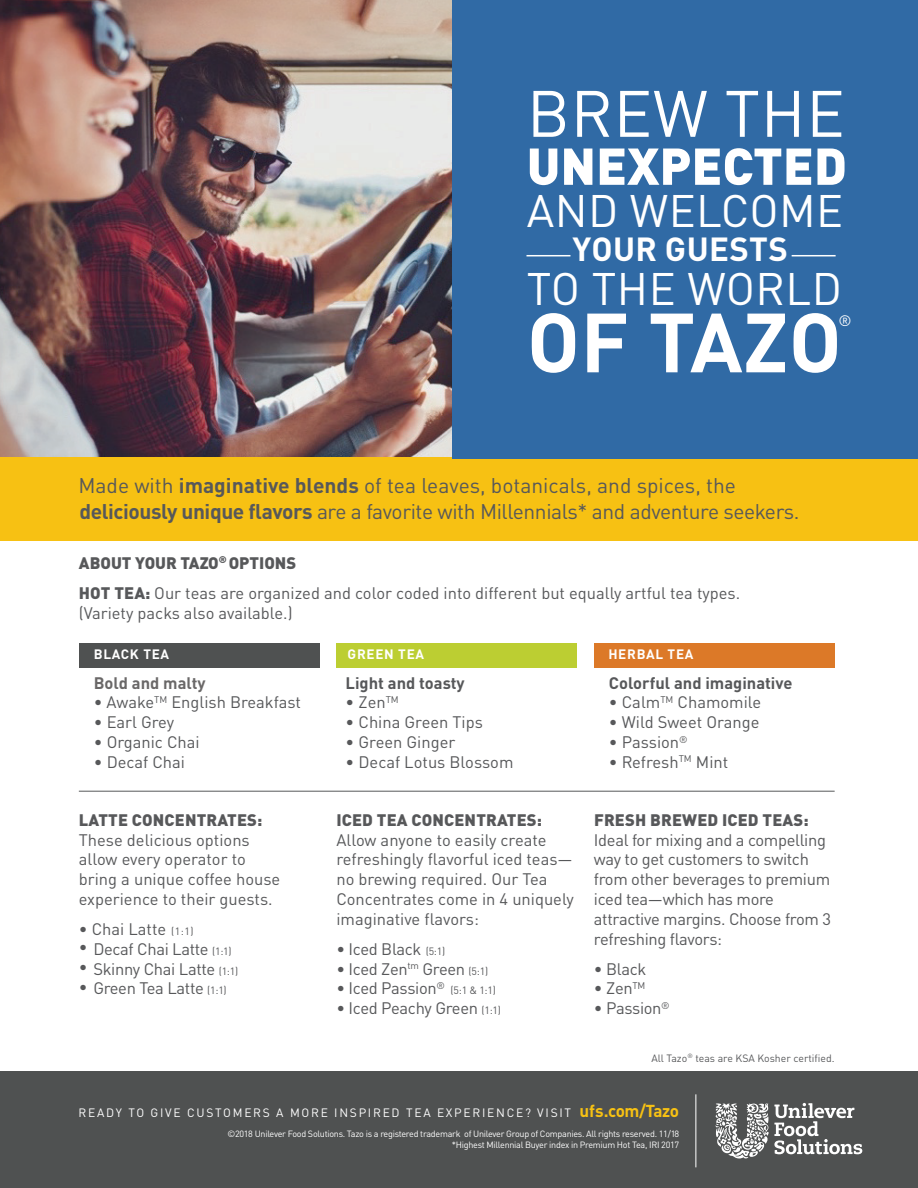
<style>
.page{position:relative;width:918px;height:1188px;background:#fff}
.page>*{position:absolute;margin:0;border:0;box-sizing:border-box;transform-origin:0 0}
.t1{font:700 82.5px "DIN Pro";letter-spacing:.005em;color:#fff}
.t2{font:64.5px "DIN Pro";letter-spacing:.01em;color:#fff}
.t3{font:900 51px "DIN Pro";color:#fff}
.t4{font:45px "DIN Pro";letter-spacing:.01em;color:#fff}
.t5{font:700 33px "DIN Pro";letter-spacing:.01em;color:#fff}
.t6{font:21px/25.5px "DIN Pro";letter-spacing:-.02em;color:#57585a}
.t7{font:16.5px/19.8px "DIN Pro";color:#57585a}
.t8{font:16.5px/19.8px "DIN Pro";letter-spacing:-.02em;color:#57585a}
.t9{font:900 16.5px "DIN Pro";letter-spacing:.01em;color:#57585a}
.t10{font:700 16.5px "DIN Pro";color:#57585a}
.t11{font:700 16.5px "DIN Pro";color:#6a6868}
.t12{font:15px "DIN Pro";color:#fff}
.t13{font:700 13.5px "DIN Pro";letter-spacing:.05em;color:#fff}
.t14{font:12px "DIN Pro";letter-spacing:.145em;color:#fff}
.t15{font:10.5px "DIN Pro";color:#57585a}
.t16{font:9px/10.5px "DIN Pro";letter-spacing:-.03em;color:#fff;text-align:right}
.s1{font-weight:700}
.s2{font-weight:900}
.s3{font-size:10.5px}
.s4{font-weight:700;font-size:17.1px;color:#f7c113}
</style>
<div class="page">
<img style="left:0;top:0;width:453px;height:458px">
<div style="left:0;top:458px;width:918px;height:83px;background:#f7c113"></div>
<div style="left:453px;top:0;width:465px;height:459px;background:#306aa5"></div>
<div style="left:0;top:1072px;width:918px;height:116px;background:#4f5151"></div>
<svg style="left:716px;top:1103px;width:146px;height:55px"></svg>
<hr style="left:695px;top:1094px;width:1px;height:73px;background:#fff">
<div style="left:79px;top:643px;width:241px;height:25px;background:#4f5151"></div>
<div style="left:336px;top:643px;width:241px;height:25px;background:#bcce32"></div>
<div style="left:594px;top:643px;width:241px;height:25px;background:#dc7928"></div>
<hr style="left:79px;top:791px;width:756px;height:1px;background:#57585a">
<hr style="left:526px;top:255px;width:44px;height:1px;background:#fff">
<hr style="left:792px;top:255px;width:44px;height:1px;background:#fff">
<h2 class="t2" style="left:527px;top:63px;width:320px">BREW THE</h2>
<h3 class="t3" style="left:527px;top:123px;width:322px">UNEXPECTED</h3>
<h3 class="t4" style="left:527px;top:175px;width:318px">AND WELCOME</h3>
<h3 class="t5" style="left:573px;top:222px;width:217px">YOUR GUESTS</h3>
<h3 class="t4" style="left:527px;top:253px;width:317px">TO THE WORLD</h3>
<h1 class="t1" style="left:527px;top:274px;width:316px">OF TAZO</h1>
<p class="t12" style="left:839px;top:309px;width:15px">®</p>
<p class="t6" style="left:78px;top:471px;width:723px">Made with <span class="s1">imaginative blends</span> of tea leaves, botanicals, and spices, the <span class="s1">deliciously unique flavors</span> are a favorite with Millennials* and adventure seekers.</p>
<p class="t7" style="left:79px;top:546px;width:663px;line-height:30.3px"><span class="s2">ABOUT YOUR TAZO</span><sup>®</sup> <span class="s2">OPTIONS<br>HOT TEA:</span> Our teas are organized and color coded into different but equally artful tea types.</p>
<p class="t7" style="left:79px;top:601px;width:215px">(Variety packs also available.)</p>
<p class="t13" style="left:94px;top:643px;width:77px">BLACK TEA</p>
<p class="t13" style="left:348px;top:643px;width:78px">GREEN TEA</p>
<p class="t13" style="left:608px;top:643px;width:87px">HERBAL TEA</p>
<p class="t11" style="left:94px;top:669px;width:114px">Bold and malty</p>
<p class="t7" style="left:94px;top:691px;width:209px">• Awake<sup>TM</sup> English Breakfast</p>
<p class="t7" style="left:94px;top:711px;width:82px">• Earl Grey</p>
<p class="t7" style="left:94px;top:731px;width:107px">• Organic Chai</p>
<p class="t7" style="left:94px;top:750px;width:93px">• Decaf Chai</p>
<p class="t10" style="left:609px;top:669px;width:185px">Colorful and imaginative</p>
<p class="t7" style="left:609px;top:691px;width:154px">• Calm<sup>TM</sup> Chamomile</p>
<p class="t7" style="left:609px;top:711px;width:152px">• Wild Sweet Orange</p>
<p class="t7" style="left:609px;top:731px;width:80px">• Passion<sup>®</sup></p>
<p class="t7" style="left:609px;top:750px;width:121px">• Refresh<sup>TM</sup> Mint</p>
<p class="t10" style="left:346px;top:669px;width:121px">Light and toasty</p>
<p class="t7" style="left:346px;top:691px;width:55px">• Zen<sup>TM</sup></p>
<p class="t7" style="left:346px;top:711px;width:139px">• China Green Tips</p>
<p class="t7" style="left:346px;top:731px;width:111px">• Green Ginger</p>
<p class="t7" style="left:346px;top:750px;width:169px">• Decaf Lotus Blossom</p>
<p class="t9" style="left:79px;top:806px;width:185px">LATTE CONCENTRATES:</p>
<p class="t7" style="left:79px;top:828px;width:203px">These delicious options allow every operator to bring a unique coffee house experience to their guests.</p>
<p class="t7" style="left:79px;top:918px;width:116px">• Chai Latte <span class="s3">(1:1)</span></p>
<p class="t8" style="left:79px;top:937px;width:154px">• Decaf Chai Latte <span class="s3">(1:1)</span></p>
<p class="t8" style="left:79px;top:957px;width:161px">• Skinny Chai Latte <span class="s3">(1:1)</span></p>
<p class="t8" style="left:79px;top:977px;width:149px">• Green Tea Latte <span class="s3">(1:1)</span></p>
<p class="t9" style="left:336px;top:806px;width:207px">ICED TEA CONCENTRATES:</p>
<p class="t7" style="left:336px;top:828px;width:239px">Allow anyone to easily create refreshingly flavorful iced teas— no brewing required. Our Tea<br>Concentrates come in 4 uniquely imaginative flavors:</p>
<p class="t8" style="left:336px;top:937px;width:110px">• Iced Black <span class="s3">(5:1)</span></p>
<p class="t8" style="left:336px;top:957px;width:153px">• Iced Zen<sup>tm</sup> Green <span class="s3">(5:1)</span></p>
<p class="t8" style="left:336px;top:977px;width:110px">• Iced Passion<sup>®</sup></p>
<p class="t15" style="left:451px;top:982px;width:47px">(5:1 &amp; 1:1)</p>
<p class="t8" style="left:336px;top:997px;width:166px">• Iced Peachy Green <span class="s3">(1:1)</span></p>
<p class="t9" style="left:594px;top:806px;width:216px">FRESH BREWED ICED TEAS:</p>
<p class="t8" style="left:594px;top:828px;width:239px">Ideal for mixing and a compelling way to get customers to switch from other beverages to premium iced tea—which has more attractive margins. Choose from 3 refreshing flavors:</p>
<p class="t7" style="left:594px;top:957px;width:54px">• Black</p>
<p class="t7" style="left:594px;top:977px;width:53px">• Zen<sup>TM</sup></p>
<p class="t8" style="left:594px;top:997px;width:77px">• Passion<sup>®</sup></p>
<p class="t15" style="left:651px;top:1050px;width:185px">All Tazo<sup>®</sup> teas are KSA Kosher certified.</p>
<p class="t14" style="left:79px;top:1103px;width:602px">READY TO GIVE CUSTOMERS A MORE INSPIRED TEA EXPERIENCE? VISIT <span class="s4">ufs.com/Tazo</span></p>
<p class="t16" style="left:227px;top:1128px;width:453px">©2018 Unilever Food Solutions. Tazo is a registered trademark of Unilever Group of Companies. All rights reserved. 11/18 *Highest Millennial Buyer index in Premium Hot Tea, IRI 2017</p>
</div>
